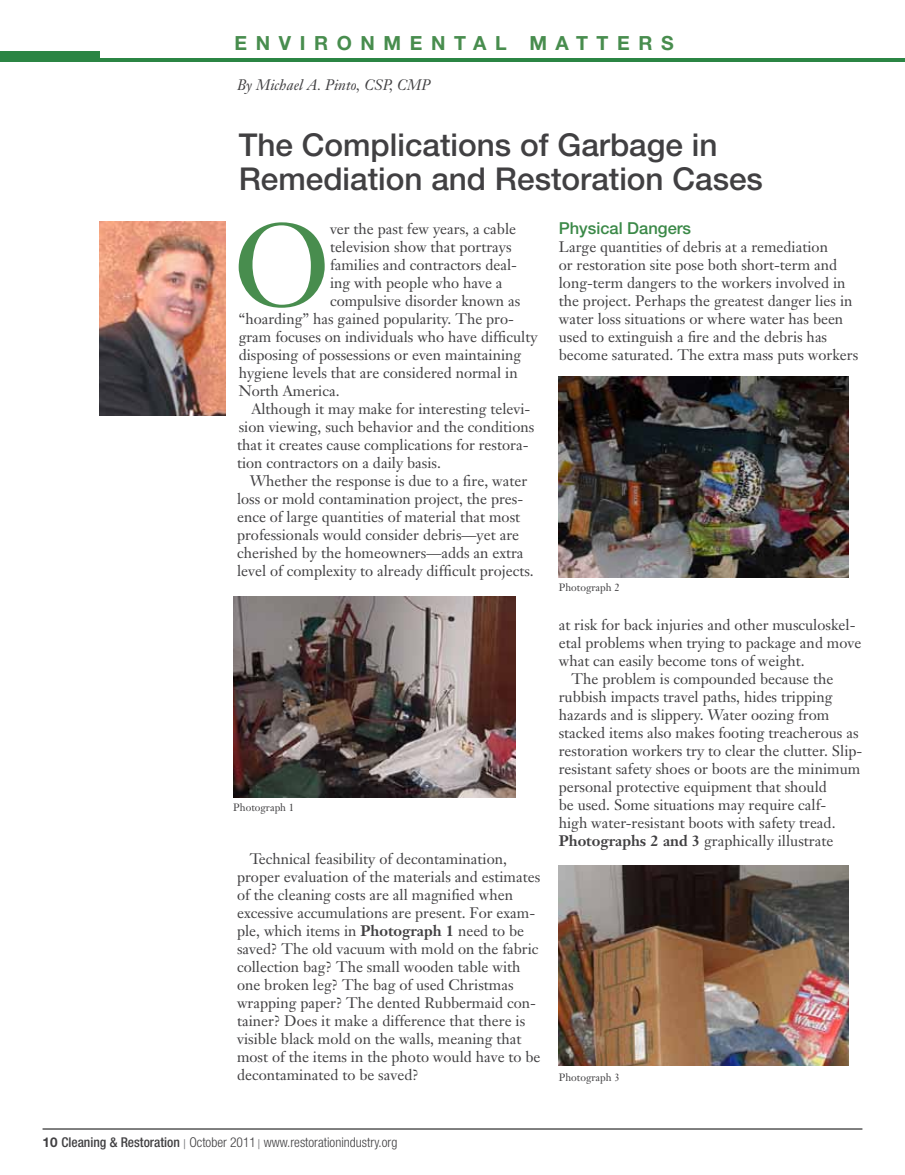
<style>
.page{position:relative;width:905px;height:1175px;background:#fff}
.page>*{position:absolute;margin:0;border:0;box-sizing:border-box;transform-origin:0 0}
.t1{font:115.95px "Janson Text";color:#488d4e}
.t2{font:500 31.5px/34.5px "Helvetica Neue";color:#414042}
.t3{font:700 19.5px "Helvetica Neue";color:#488d4e}
.t4{font:500 16.5px "Helvetica Neue";color:#3b8948}
.t5{font:15px/18px "Janson Text";color:#414042}
.t6{font:italic 15px "Janson Text";color:#414042}
.t7{font:300 condensed 13.5px "Helvetica Neue";color:#414042}
.t8{font:10.5px "Janson Text";color:#414042}
.s1{font-weight:700}
.s2{font-weight:700;font-stretch:normal}
.s3{font-weight:500}
.s4{color:#6d6e71}
</style>
<div class="page">
<hr style="left:43px;top:1128px;width:819px;height:1px;background:#000">
<img style="left:99px;top:221px;width:126px;height:194px">
<div style="left:0;top:51px;width:100px;height:11px;background:#2b8544"></div>
<hr style="left:54px;top:58px;width:850px;height:4px;background:#2b8544">
<img style="left:233px;top:597px;width:282px;height:200px">
<img style="left:558px;top:377px;width:290px;height:200px">
<img style="left:558px;top:865px;width:290px;height:200px">
<h3 class="t3" style="left:235px;top:31px;width:148px">EN VIR ONMENTAL</h3>
<h3 class="t3" style="left:529px;top:31px;width:22px">MATTERS</h3>
<p class="t6" style="left:237px;top:76px;width:195px">By Michael A. Pinto, CSP, CMP</p>
<h2 class="t2" style="left:239px;top:127px;width:526px">The Complications of Garbage in<br>Remediation and Restoration Cases</h2>
<h1 class="t1" style="left:233px;top:192px;width:98px">O</h1>
<p class="t5" style="left:330px;top:220px;width:188px">ver the past few years, a cable</p>
<p class="t5" style="left:330px;top:238px;width:183px">television show that portrays</p>
<p class="t5" style="left:330px;top:256px;width:188px">families and contractors deal-</p>
<p class="t5" style="left:330px;top:274px;width:174px">ing with people who have a</p>
<p class="t5" style="left:330px;top:292px;width:192px">compulsive disorder known as</p>
<p class="t5" style="left:239px;top:310px;width:277px">“hoarding” has gained popularity. The pro-</p>
<p class="t5" style="left:239px;top:328px;width:300px">gram focuses on individuals who have difficulty</p>
<p class="t5" style="left:239px;top:346px;width:284px">disposing of possessions or even maintaining</p>
<p class="t5" style="left:239px;top:364px;width:280px">hygiene levels that are considered normal in</p>
<p class="t5" style="left:239px;top:382px;width:102px">North America.</p>
<p class="t5" style="left:251px;top:400px;width:280px">Although it may make for interesting televi-</p>
<p class="t5" style="left:239px;top:418px;width:297px">sion viewing, such behavior and the conditions</p>
<p class="t5" style="left:237px;top:436px;width:293px">that it creates cause complications for restora-</p>
<p class="t5" style="left:237px;top:454px;width:205px">tion contractors on a daily basis.</p>
<p class="t5" style="left:250px;top:472px;width:279px">Whether the response is due to a fire, water</p>
<p class="t5" style="left:237px;top:490px;width:288px">loss or mold contamination project, the pres-</p>
<p class="t5" style="left:237px;top:508px;width:284px">ence of large quantities of material that most</p>
<p class="t5" style="left:237px;top:526px;width:283px">professionals would consider debris—yet are</p>
<p class="t5" style="left:237px;top:544px;width:288px">cherished by the homeowners—adds an extra</p>
<p class="t5" style="left:237px;top:562px;width:298px">level of complexity to already difficult projects.</p>
<p class="t8" style="left:233px;top:801px;width:63px">Photograph 1</p>
<p class="t5" style="left:237px;top:850px;width:305px;text-indent:13px">Technical feasibility of decontamination, proper evaluation of the materials and estimates of the cleaning costs are all magnified when excessive accumulations are present. For exam&shy;ple, which items in <span class="s1">Photograph 1</span> need to be saved? The old vacuum with mold on the fabric collection bag? The small wooden table with one broken leg? The bag of used Christmas wrapping paper? The dented Rubbermaid con&shy;tainer? Does it make a difference that there is visible black mold on the walls, meaning that most of the items in the photo would have to be decontaminated to be saved?</p>
<p class="t4" style="left:558px;top:218px;width:134px">Physical Dangers</p>
<p class="t5" style="left:558px;top:238px;width:301px">Large quantities of debris at a remediation<br>or restoration site pose both short-term and long-term dangers to the workers involved in the project. Perhaps the greatest danger lies in water loss situations or where water has been used to extinguish a fire and the debris has become saturated. The extra mass puts workers</p>
<p class="t8" style="left:558px;top:581px;width:63px">Photograph 2</p>
<p class="t5" style="left:558px;top:616px;width:298px">at risk for back injuries and other musculoskel-</p>
<p class="t5" style="left:558px;top:634px;width:304px">etal problems when trying to package and move</p>
<p class="t5" style="left:558px;top:652px;width:247px">what can easily become tons of weight.</p>
<p class="t5" style="left:571px;top:670px;width:263px">The problem is compounded because the</p>
<p class="t5" style="left:558px;top:688px;width:275px">rubbish impacts travel paths, hides tripping</p>
<p class="t5" style="left:558px;top:706px;width:272px">hazards and is slippery. Water oozing from</p>
<p class="t5" style="left:558px;top:724px;width:301px">stacked items also makes footing treacherous as</p>
<p class="t5" style="left:558px;top:742px;width:305px">restoration workers try to clear the clutter. Slip-</p>
<p class="t5" style="left:558px;top:760px;width:303px">resistant safety shoes or boots are the minimum</p>
<p class="t5" style="left:558px;top:778px;width:270px">personal protective equipment that should</p>
<p class="t5" style="left:558px;top:796px;width:269px">be used. Some situations may require calf-</p>
<p class="t5" style="left:558px;top:814px;width:278px">high water-resistant boots with safety tread.</p>
<p class="t5" style="left:558px;top:832px;width:276px"><span class="s1">Photographs 2 and 3</span> graphically illustrate</p>
<p class="t8" style="left:558px;top:1070px;width:63px">Photograph 3</p>
<p class="t7" style="left:43px;top:1134px;width:356px"><span class="s2">10</span> <span class="s3">Cleaning &amp; Restoration</span> <span class="s4">|</span> October 2011 <span class="s4">|</span> www.restorationindustry.org</p>
</div>
